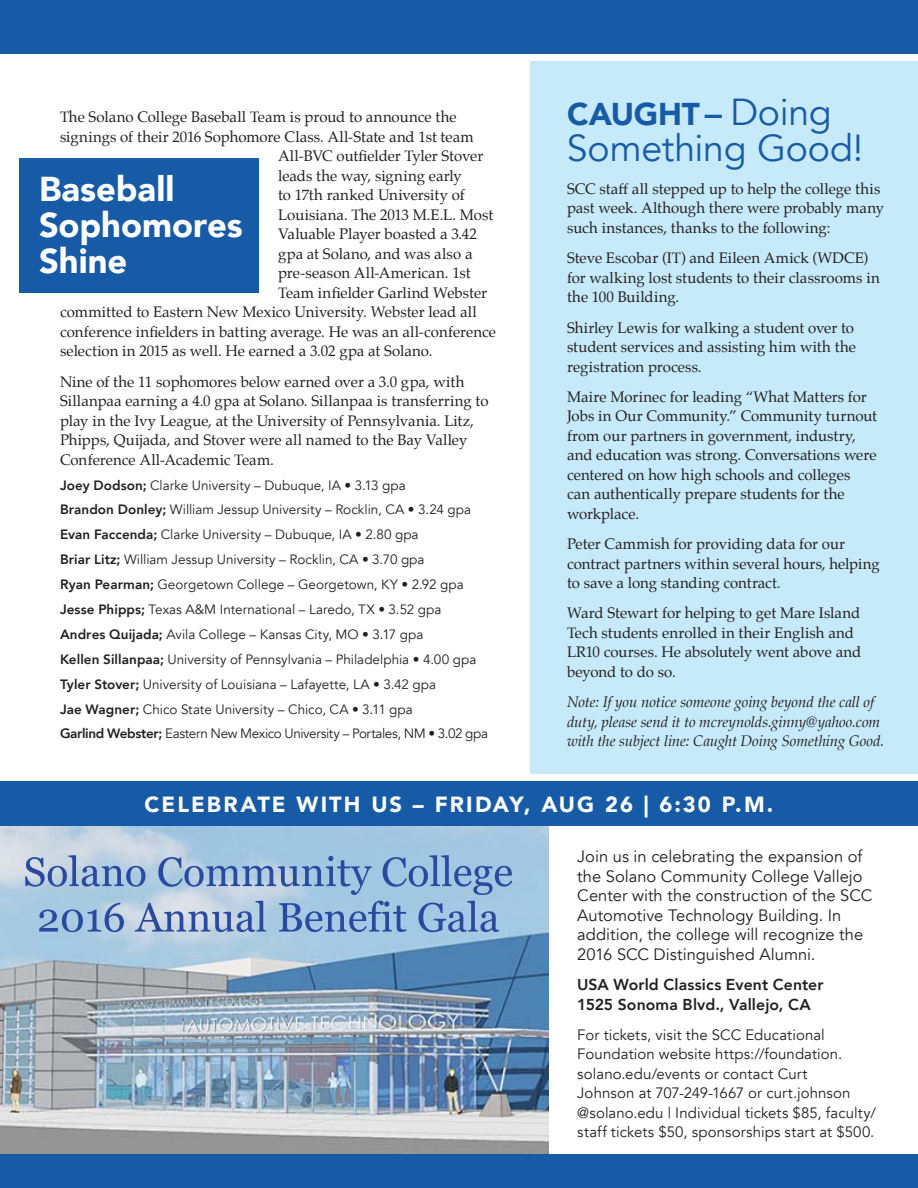
<style>
.page{position:relative;width:918px;height:1188px;background:#fff}
.page>*{position:absolute;margin:0;border:0;box-sizing:border-box;transform-origin:0 0}
.headline{font:37.5px "Avenir";letter-spacing:-.01em;color:#175ba6}
.t1{font:900 34.5px/36px "Avenir";color:#fff}
.headline-2{font:900 31.5px "Avenir";letter-spacing:-.005em;color:#175ba6}
.body_text{font:900 21.9px "Avenir";letter-spacing:.095em;color:#fff}
.body_text-2{font:16.5px/19.5px "Avenir";color:#231f20}
.body_text-3{font:800 15.75px/19.5px "Avenir";letter-spacing:.01em;color:#231f20}
.body_text-4{font:15px/19.5px "Palatino";color:#231f20}
.body_text-5{font:15px/19.5px "Avenir";letter-spacing:.005em;color:#231f20}
.t2{font:italic 15px/19.5px "Palatino";letter-spacing:-.005em;color:#231f20}
.body-avenir{font:13.5px "Avenir";color:#231f20}
.body-avenir-2{font:13.5px "Avenir";letter-spacing:-.03em;color:#231f20}
.s1{font-weight:800}
.s2{font-weight:800;font-size:34.5px}
.s3{font-weight:400;font-size:37.5px}
</style>
<div class="page">
<div style="left:0;top:0;width:918px;height:54px;background:#175ba6"></div>
<div style="left:530px;top:62px;width:388px;height:712px;background:#c6eafa"></div>
<img style="left:0;top:825px;width:548px;height:329px">
<img style="left:25px;top:855px;width:427px;height:32px">
<img style="left:105px;top:901px;width:373px;height:31px">
<div style="left:0;top:1154px;width:918px;height:34px;background:#175ba6"></div>
<div style="left:0;top:781px;width:918px;height:44px;background:#175ba6"></div>
<div style="left:20px;top:158px;width:239px;height:135px;background:#175ba6"></div>
<p class="body_text-4" style="left:60px;top:107px;width:398px">The Solano College Baseball Team is proud to announce the</p>
<p class="body_text-4" style="left:60px;top:127px;width:415px">signings of their 2016 Sophomore Class. All-State and 1st team</p>
<p class="body_text-4" style="left:278px;top:146px;width:207px">All-BVC outfielder Tyler Stover</p>
<p class="body_text-4" style="left:278px;top:166px;width:185px">leads the way, signing early</p>
<p class="body_text-4" style="left:278px;top:185px;width:188px">to 17th ranked University of</p>
<p class="body_text-4" style="left:278px;top:205px;width:217px">Louisiana. The 2013 M.E.L. Most</p>
<p class="body_text-4" style="left:278px;top:224px;width:200px">Valuable Player boasted a 3.42</p>
<p class="body_text-4" style="left:278px;top:244px;width:196px">gpa at Solano, and was also a</p>
<p class="body_text-4" style="left:278px;top:263px;width:194px">pre-season All-American. 1st</p>
<p class="body_text-4" style="left:278px;top:283px;width:211px">Team infielder Garlind Webster</p>
<p class="body_text-4" style="left:60px;top:302px;width:418px">committed to Eastern New Mexico University. Webster lead all</p>
<p class="body_text-4" style="left:60px;top:322px;width:438px">conference infielders in batting average. He was an all-conference</p>
<p class="body_text-4" style="left:60px;top:341px;width:374px">selection in 2015 as well. He earned a 3.02 gpa at Solano.</p>
<p class="body_text-4" style="left:60px;top:372px;width:430px">Nine of the 11 sophomores below earned over a 3.0 gpa, with Sillanpaa earning a 4.0 gpa at Solano. Sillanpaa is transferring to play in the Ivy League, at the University of Pennsylvania. Litz, Phipps, Quijada, and Stover were all named to the Bay Valley Conference All-Academic Team.</p>
<p class="body-avenir" style="left:60px;top:477px;width:347px"><span class="s1">Joey Dodson;</span> Clarke University – Dubuque, IA • 3.13 gpa</p>
<p class="body-avenir" style="left:60px;top:502px;width:413px"><span class="s1">Brandon Donley;</span> William Jessup University – Rocklin, CA • 3.24 gpa</p>
<p class="body-avenir" style="left:60px;top:527px;width:360px"><span class="s1">Evan Faccenda;</span> Clarke University – Dubuque, IA • 2.80 gpa</p>
<p class="body-avenir" style="left:60px;top:552px;width:366px"><span class="s1">Briar Litz;</span> William Jessup University – Rocklin, CA • 3.70 gpa</p>
<p class="body-avenir" style="left:60px;top:576px;width:405px"><span class="s1">Ryan Pearman;</span> Georgetown College – Georgetown, KY • 2.92 gpa</p>
<p class="body-avenir" style="left:60px;top:601px;width:383px"><span class="s1">Jesse Phipps;</span> Texas A&amp;M International – Laredo, TX • 3.52 gpa</p>
<p class="body-avenir" style="left:60px;top:626px;width:365px"><span class="s1">Andres Quijada;</span> Avila College – Kansas City, MO • 3.17 gpa</p>
<p class="body-avenir" style="left:60px;top:651px;width:418px"><span class="s1">Kellen Sillanpaa;</span> University of Pennsylvania – Philadelphia • 4.00 gpa</p>
<p class="body-avenir" style="left:60px;top:676px;width:378px"><span class="s1">Tyler Stover;</span> University of Louisiana – Lafayette, LA • 3.42 gpa</p>
<p class="body-avenir" style="left:60px;top:701px;width:354px"><span class="s1">Jae Wagner;</span> Chico State University – Chico, CA • 3.11 gpa</p>
<p class="body-avenir-2" style="left:60px;top:726px;width:430px"><span class="s1">Garlind Webster;</span> Eastern New Mexico University – Portales, NM • 3.02 gpa</p>
<p class="t1" style="left:39px;top:170px;width:205px">Baseball<br>Sophomores<br>Shine</p>
<p class="headline-2" style="left:567px;top:87px;width:266px">CAUGHT <span class="s2">–</span> <span class="s3">Doing</span></p>
<p class="headline" style="left:567px;top:126px;width:298px">Something Good!</p>
<p class="body_text-4" style="left:567px;top:179px;width:319px">SCC staff all stepped up to help the college this past week. Although there were probably many such instances, thanks to the following:</p>
<p class="body_text-4" style="left:567px;top:248px;width:314px">Steve Escobar (IT) and Eileen Amick (WDCE) for walking lost students to their classrooms in the 100 Building.</p>
<p class="body_text-4" style="left:567px;top:318px;width:290px">Shirley Lewis for walking a student over to student services and assisting him with the registration process.</p>
<p class="body_text-4" style="left:567px;top:387px;width:312px">Maire Morinec for leading “What Matters for Jobs in Our Community.” Community turnout from our partners in government, industry, and education was strong. Conversations were centered on how high schools and colleges can authentically prepare students for the workplace.</p>
<p class="body_text-4" style="left:567px;top:534px;width:314px">Peter Cammish for providing data for our contract partners within several hours, helping to save a long standing contract.</p>
<p class="body_text-4" style="left:567px;top:604px;width:296px">Ward Stewart for helping to get Mare Island Tech students enrolled in their English and LR10 courses. He absolutely went above and beyond to do so.</p>
<p class="t2" style="left:567px;top:692px;width:319px">Note: If you notice someone going beyond the call of duty, please send it to mcreynolds.ginny@yahoo.com with the subject line: Caught Doing Something Good.</p>
<p class="body_text" style="left:145px;top:785px;width:630px">CELEBRATE WITH US – FRIDAY, AUG 26 | 6:30 P.M.</p>
<p class="body_text-2" style="left:577px;top:847px;width:297px">Join us in celebrating the expansion of the Solano Community College Vallejo Center with the construction of the SCC Automotive Technology Building. In addition, the college will recognize the 2016 SCC Distinguished Alumni.</p>
<p class="body_text-3" style="left:577px;top:975px;width:248px">USA World Classics Event Center<br>1525 Sonoma Blvd., Vallejo, CA</p>
<p class="body_text-5" style="left:577px;top:1025px;width:300px">For tickets, visit the SCC Educational Foundation website https://foundation. solano.edu/events or contact Curt<br>Johnson at 707-249-1667 or curt.johnson @solano.edu | Individual tickets $85, faculty/ staff tickets $50, sponsorships start at $500.</p>
</div>
